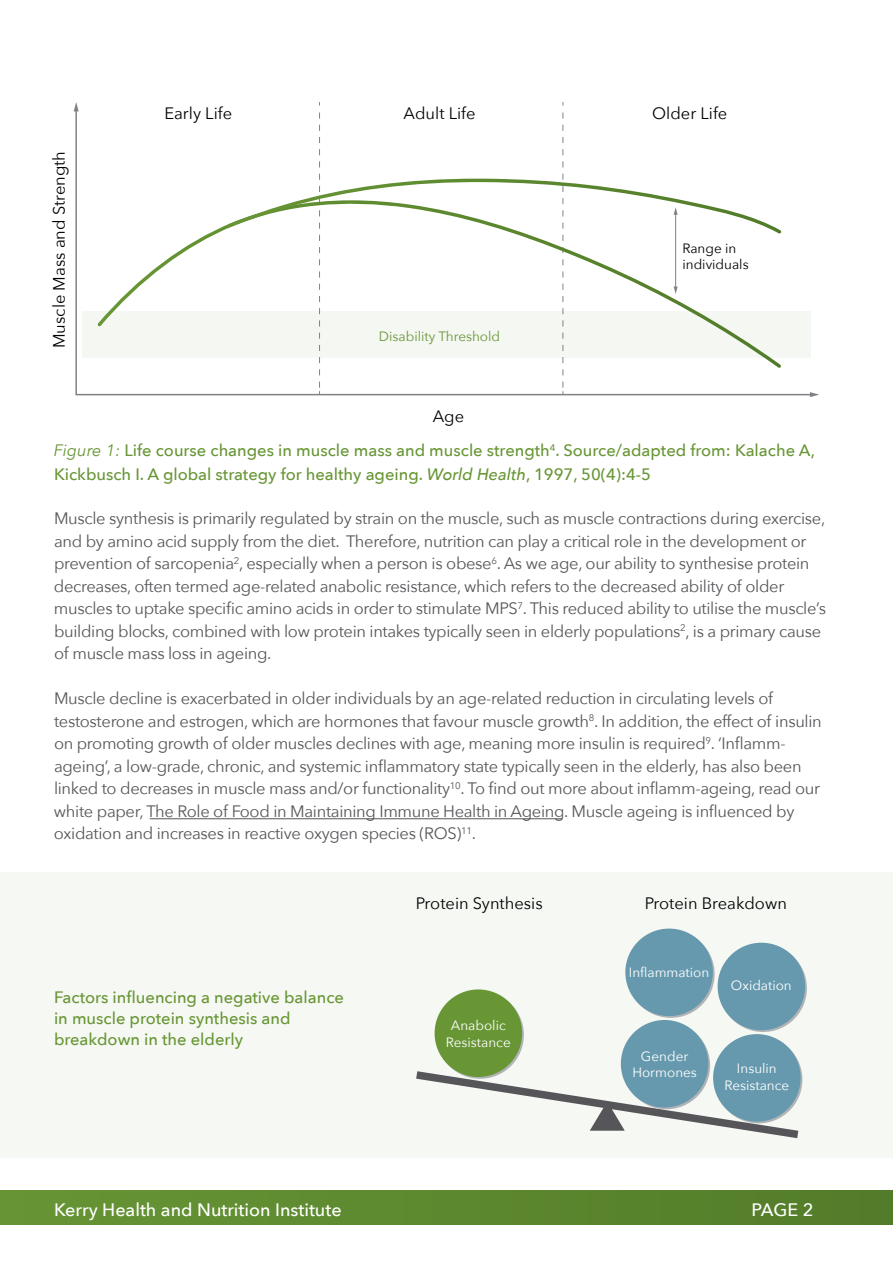
<style>
.page{position:relative;width:893px;height:1263px;background:#fff}
.page>*{position:absolute;margin:0;border:0;box-sizing:border-box;transform-origin:0 0}
.t1{font:500 18px "Avenir Next";color:#fff}
.t2{font:16.5px/22.5px "Avenir Next";letter-spacing:-.02em;color:#56565a}
.t3{font:500 16.5px/21px "Avenir Next";color:#689635}
.t4{font:16.5px "Avenir Next";color:#000}
.t5{font:13.5px/16.5px "Avenir Next";color:#fff;text-align:center}
.t6{font:13.5px "Avenir Next";color:#689635}
.t7{font:13.5px/16.2px "Avenir Next";color:#000}
.s1{font-weight:400;font-style:italic}
.s2{font-style:italic}
</style>
<div class="page">
<div style="left:0;top:1191px;width:893px;height:34px;background:#5c882f"></div>
<svg style="left:75px;top:111px;width:736px;height:285px"></svg>
<svg style="left:810px;top:392px;width:9px;height:5px"></svg>
<svg style="left:74px;top:102px;width:5px;height:9px"></svg>
<svg style="left:98px;top:199px;width:129px;height:169px"></svg>
<svg style="left:227px;top:112px;width:554px;height:283px"></svg>
<div style="left:0;top:873px;width:893px;height:285px;background:#f6f8f3"></div>
<svg style="left:416px;top:1066px;width:387px;height:73px"></svg>
<svg style="left:436px;top:991px;width:88px;height:88px"></svg>
<div style="left:435px;top:989px;width:87px;height:88px;background:#689635;border-radius:50%"></div>
<div style="left:713px;top:1034px;width:88px;height:88px;background:#6699ae;border-radius:50%"></div>
<svg style="left:719px;top:944px;width:88px;height:88px"></svg>
<div style="left:718px;top:943px;width:87px;height:87px;background:#6699ae;border-radius:50%"></div>
<svg style="left:623px;top:1022px;width:87px;height:87px"></svg>
<div style="left:621px;top:1020px;width:87px;height:87px;background:#6699ae;border-radius:50%"></div>
<svg style="left:627px;top:930px;width:88px;height:88px"></svg>
<div style="left:625px;top:928px;width:88px;height:88px;background:#6699ae;border-radius:50%"></div>
<hr style="left:150px;top:818px;width:412px;height:1px;background:#56565a">
<p class="t4" style="left:45px;top:348px;width:199px;rotate:-90deg">Muscle Mass and Strength</p>
<p class="t4" style="left:164px;top:99px;width:69px">Early Life</p>
<p class="t4" style="left:404px;top:99px;width:74px">Adult Life</p>
<p class="t6" style="left:379px;top:325px;width:123px">Disability Threshold</p>
<p class="t4" style="left:433px;top:402px;width:33px">Age</p>
<p class="t4" style="left:652px;top:99px;width:77px">Older Life</p>
<p class="t7" style="left:682px;top:239px;width:68px">Range in individuals</p>
<p class="t3" style="left:54px;top:438px;width:762px;line-height:24px"><span class="s1">Figure 1:</span> Life course changes in muscle mass and muscle strength<sup>4</sup>. Source/adapted from: Kalache A,<br>Kickbusch I. A global strategy for healthy ageing. <span class="s2">World Health</span>, 1997, 50(4):4-5</p>
<p class="t2" style="left:54px;top:507px;width:774px">Muscle synthesis is primarily regulated by strain on the muscle, such as muscle contractions during exercise, and by amino acid supply from the diet. Therefore, nutrition can play a critical role in the development or prevention of sarcopenia<sup>2</sup>, especially when a person is obese<sup>6</sup>. As we age, our ability to synthesise protein decreases, often termed age-related anabolic resistance, which refers to the decreased ability of older muscles to uptake specific amino acids in order to stimulate MPS<sup>7</sup>. This reduced ability to utilise the muscle’s building blocks, combined with low protein intakes typically seen in elderly populations<sup>2</sup>, is a primary cause of muscle mass loss in ageing.</p>
<p class="t2" style="left:54px;top:687px;width:769px">Muscle decline is exacerbated in older individuals by an age-related reduction in circulating levels of testosterone and estrogen, which are hormones that favour muscle growth<sup>8</sup>. In addition, the effect of insulin on promoting growth of older muscles declines with age, meaning more insulin is required<sup>9</sup>. ‘Inflamm&shy;ageing’, a low-grade, chronic, and systemic inflammatory state typically seen in the elderly, has also been linked to decreases in muscle mass and/or functionality<sup>10</sup>. To find out more about inflamm-ageing, read our white paper, The Role of Food in Maintaining Immune Health in Ageing. Muscle ageing is influenced by oxidation and increases in reactive oxygen species (ROS)<sup>11</sup>.</p>
<p class="t4" style="left:416px;top:889px;width:128px">Protein Synthesis</p>
<p class="t4" style="left:645px;top:889px;width:144px">Protein Breakdown</p>
<p class="t3" style="left:54px;top:986px;width:291px">Factors influencing a negative balance in muscle protein synthesis and breakdown in the elderly</p>
<p class="t5" style="left:446px;top:1016px;width:66px">Anabolic<br>Resistance</p>
<p class="t5" style="left:629px;top:963px;width:82px">Inflammation</p>
<p class="t5" style="left:731px;top:977px;width:62px">Oxidation</p>
<p class="t5" style="left:632px;top:1047px;width:66px">Gender<br>Hormones</p>
<p class="t5" style="left:724px;top:1060px;width:66px">Insulin<br>Resistance</p>
<p class="t1" style="left:54px;top:1194px;width:289px">Kerry Health and Nutrition Institute</p>
<p class="t1" style="left:751px;top:1194px;width:64px">PAGE 2</p>
</div>
